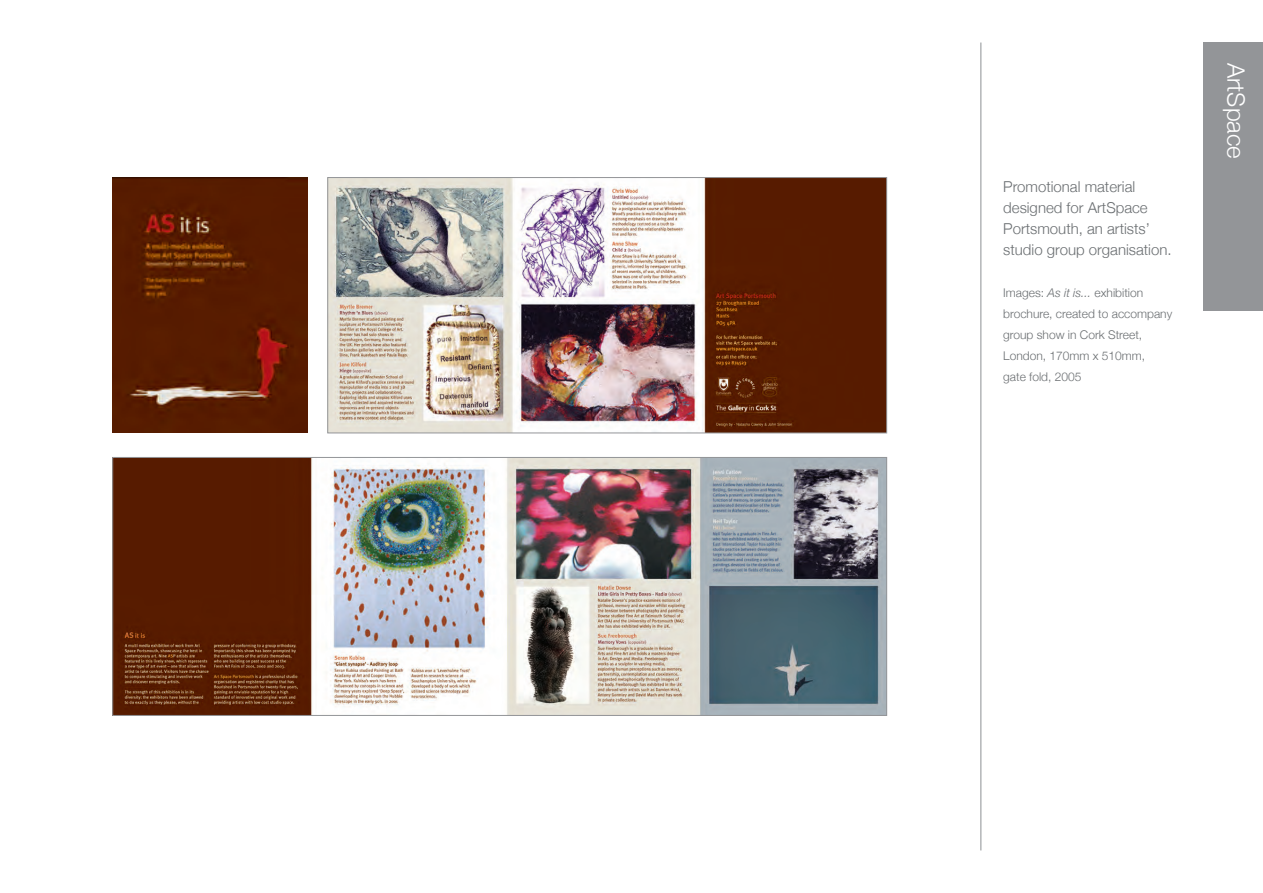
<style>
.page{position:relative;width:1263px;height:893px;background:#fff}
.page>*{position:absolute;margin:0;border:0;box-sizing:border-box;transform-origin:0 0}
.t1{font:300 24px "Helvetica Neue";color:#fff}
.t2{font:300 15px/21px "Helvetica Neue";color:#6a6e71}
.t3{font:300 12px/21px "Helvetica Neue";color:#6a6e71}
.s1{font-style:italic}
</style>
<div class="page">
<div style="left:1203px;top:43px;width:60px;height:268px;background:#939598"></div>
<hr style="left:980px;top:43px;width:1px;height:807px;background:#8c9094">
<img style="left:115px;top:459px;width:770px;height:255px">
<div style="left:113px;top:457px;width:774px;height:259px;border:1px solid #939598"></div>
<img style="left:113px;top:178px;width:195px;height:255px">
<img style="left:330px;top:179px;width:555px;height:252px">
<div style="left:328px;top:177px;width:559px;height:256px;border:1px solid #939598"></div>
<p class="t2" style="left:1003px;top:175px;width:170px">Promotional material designed for ArtSpace<br>Portsmouth, an artists’ studio group organisation.</p>
<p class="t3" style="left:1003px;top:281px;width:170px">Images: <span class="s1">As it is...</span> exhibition brochure, created to accompany group show in Cork Street,<br>London, 170mm x 510mm,<br>gate fold, 2005</p>
<p class="t1" style="left:1255px;top:63px;width:98px;rotate:90deg">ArtSpace</p>
</div>
